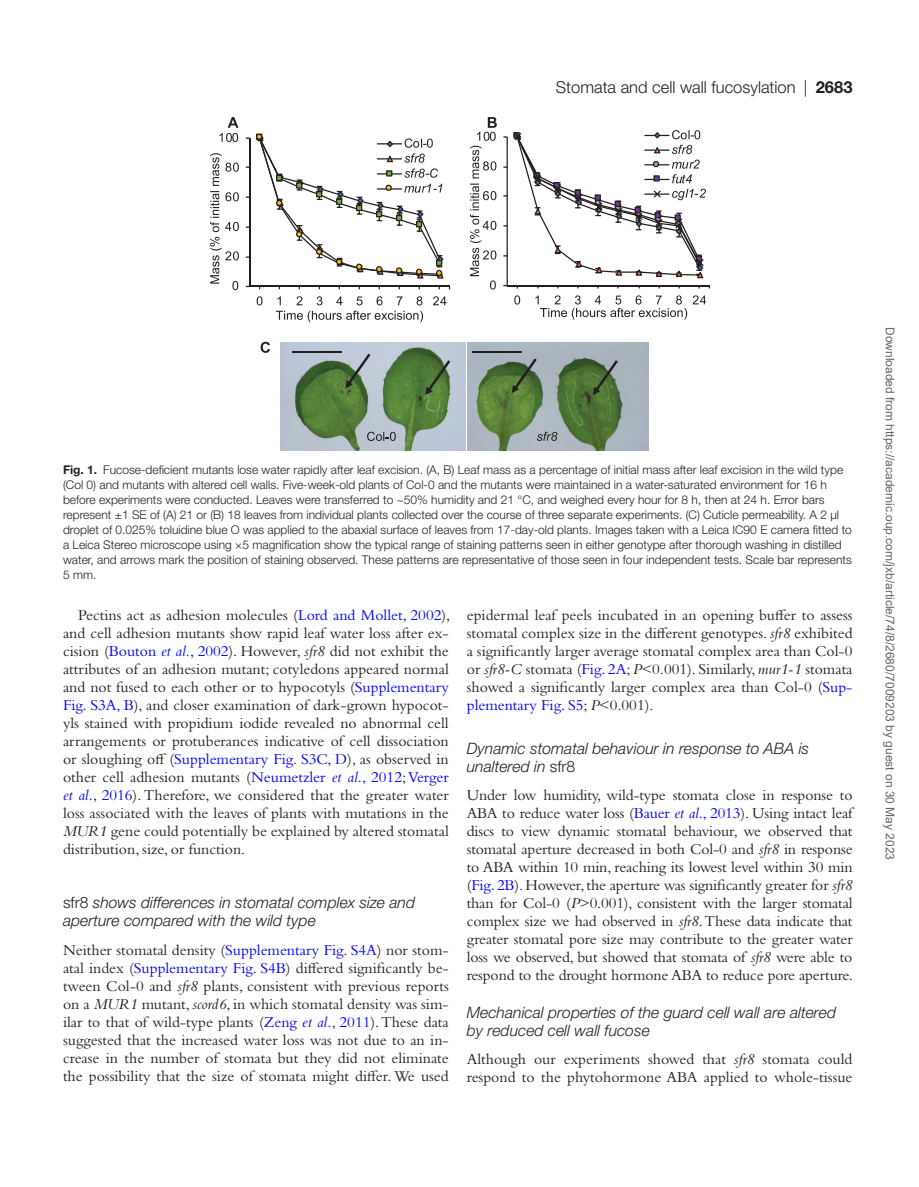
<style>
.page{position:relative;width:919px;height:1187px;background:#fff}
.page>*{position:absolute;margin:0;border:0;box-sizing:border-box;transform-origin:0 0}
.t1{font:300 16.5px "Helvetica Neue LT Std";color:#231f20}
.t2{font:15.75px/18px "Bembo Std";color:#231f20;text-align:justify}
.t3{font:italic 300 15.75px/18px "Helvetica Neue LT Std";color:#231f20}
.t4{font:300 12px/15px "Helvetica Neue LT Std";color:#231f20}
.t5{font:12px "Arial";color:#666}
.s1{font-weight:700}
.s2{color:#00f}
.s3{font-style:italic;color:#00f}
.s4{font-style:italic}
.s5{font-style:normal}
</style>
<div class="page">
<svg style="left:260px;top:342px;width:10px;height:11px"></svg>
<img style="left:468px;top:343px;width:180px;height:107px">
<img style="left:280px;top:343px;width:186px;height:107px">
<hr style="left:472px;top:351px;width:50px;height:2px;background:#231f20">
<hr style="left:292px;top:351px;width:50px;height:2px;background:#231f20">
<svg style="left:537px;top:431px;width:20px;height:10px"></svg>
<svg style="left:367px;top:431px;width:29px;height:10px"></svg>
<svg style="left:345px;top:353px;width:25px;height:35px"></svg>
<svg style="left:425px;top:360px;width:25px;height:35px"></svg>
<svg style="left:593px;top:360px;width:25px;height:35px"></svg>
<svg style="left:511px;top:358px;width:25px;height:35px"></svg>
<hr style="left:249px;top:138px;width:1px;height:148px;background:#231f20">
<hr style="left:249px;top:286px;width:200px;height:1px;background:#231f20">
<svg style="left:219px;top:117px;width:19px;height:25px"></svg>
<svg style="left:256px;top:296px;width:6px;height:9px"></svg>
<svg style="left:433px;top:296px;width:13px;height:9px"></svg>
<svg style="left:210px;top:153px;width:29px;height:137px"></svg>
<svg style="left:276px;top:296px;width:147px;height:26px"></svg>
<svg style="left:256px;top:134px;width:187px;height:144px"></svg>
<hr style="left:506px;top:137px;width:2px;height:148px;background:#231f20">
<hr style="left:507px;top:285px;width:202px;height:1px;background:#231f20">
<svg style="left:514px;top:295px;width:6px;height:9px"></svg>
<svg style="left:470px;top:117px;width:26px;height:172px"></svg>
<svg style="left:535px;top:295px;width:171px;height:24px"></svg>
<svg style="left:513px;top:130px;width:193px;height:148px"></svg>
<p class="t1" style="left:556px;top:77px;width:298px">Stomata and cell wall fucosylation | <span class="s1">2683</span></p>
<p class="t4" style="left:63px;top:462px;width:790px"><span class="s1">Fig. 1.</span> Fucose-deficient mutants lose water rapidly after leaf excision. (A, B) Leaf mass as a percentage of initial mass after leaf excision in the wild type (Col 0) and mutants with altered cell walls. Five-week-old plants of Col-0 and the mutants were maintained in a water-saturated environment for 16 h before experiments were conducted. Leaves were transferred to ~50% humidity and 21 °C, and weighed every hour for 8 h, then at 24 h. Error bars represent ±1 SE of (A) 21 or (B) 18 leaves from individual plants collected over the course of three separate experiments. (C) Cuticle permeability. A 2 µl droplet of 0.025% toluidine blue O was applied to the abaxial surface of leaves from 17-day-old plants. Images taken with a Leica IC90 E camera fitted to a Leica Stereo microscope using ×5 magnification show the typical range of staining patterns seen in either genotype after thorough washing in distilled water, and arrows mark the position of staining observed. These patterns are representative of those seen in four independent tests. Scale bar represents 5 mm.</p>
<p class="t2" style="left:63px;top:605px;width:389px;text-indent:15px">Pectins act as adhesion molecules (<span class="s2">Lord and Mollet, 2002</span>), and cell adhesion mutants show rapid leaf water loss after ex&shy;cision (<span class="s2">Bouton</span> <span class="s3">et al.</span><span class="s2">, 2002</span>). However, <span class="s4">sfr8</span> did not exhibit the attributes of an adhesion mutant; cotyledons appeared normal and not fused to each other or to hypocotyls (<span class="s2">Supplementary Fig. S3A, B</span>), and closer examination of dark-grown hypocot&shy;yls stained with propidium iodide revealed no abnormal cell arrangements or protuberances indicative of cell dissociation or sloughing off (<span class="s2">Supplementary Fig. S3C, D</span>), as observed in other cell adhesion mutants (<span class="s2">Neumetzler</span> <span class="s3">et al.</span><span class="s2">, 2012</span>; <span class="s2">Verger </span><span class="s3">et al.</span><span class="s2">, 2016</span>). Therefore, we considered that the greater water loss associated with the leaves of plants with mutations in the <span class="s4">MUR1</span> gene could potentially be explained by altered stomatal distribution, size, or function.</p>
<p class="t3" style="left:63px;top:893px;width:353px"><span class="s5">sfr8</span> shows differences in stomatal complex size and aperture compared with the wild type</p>
<p class="t2" style="left:63px;top:940px;width:387px">Neither stomatal density (<span class="s2">Supplementary Fig. S4A</span>) nor stom&shy;atal index (<span class="s2">Supplementary Fig. S4B</span>) differed significantly be&shy;tween Col-0 and <span class="s4">sfr8</span> plants, consistent with previous reports on a <span class="s4">MUR1</span> mutant, <span class="s4">scord6</span>, in which stomatal density was sim&shy;ilar to that of wild-type plants (<span class="s2">Zeng</span> <span class="s3">et al.</span><span class="s2">, 2011</span>). These data suggested that the increased water loss was not due to an in&shy;crease in the number of stomata but they did not eliminate the possibility that the size of stomata might differ. We used</p>
<p class="t2" style="left:467px;top:605px;width:387px">epidermal leaf peels incubated in an opening buffer to assess stomatal complex size in the different genotypes. <span class="s4">sfr8</span> exhibited a significantly larger average stomatal complex area than Col-0 or <span class="s4">sfr8-C</span> stomata (<span class="s2">Fig. 2A</span>; <span class="s4">P</span>&lt;0.001). Similarly, <span class="s4">mur1-1</span> stomata showed a significantly larger complex area than Col-0 (<span class="s2">Sup&shy;plementary Fig. S5</span>; <span class="s4">P</span>&lt;0.001).</p>
<p class="t3" style="left:467px;top:738px;width:344px">Dynamic stomatal behaviour in response to ABA is unaltered in <span class="s5">sfr8</span></p>
<p class="t2" style="left:467px;top:785px;width:387px">Under low humidity, wild-type stomata close in response to ABA to reduce water loss (<span class="s2">Bauer</span> <span class="s3">et al.</span><span class="s2">, 2013</span>). Using intact leaf discs to view dynamic stomatal behaviour, we observed that stomatal aperture decreased in both Col-0 and <span class="s4">sfr8</span> in response to ABA within 10 min, reaching its lowest level within 30 min (<span class="s2">Fig. 2B</span>). However, the aperture was significantly greater for <span class="s4">sfr8 </span>than for Col-0 (<span class="s4">P</span>&gt;0.001), consistent with the larger stomatal complex size we had observed in <span class="s4">sfr8</span>. These data indicate that greater stomatal pore size may contribute to the greater water loss we observed, but showed that stomata of <span class="s4">sfr8</span> were able to respond to the drought hormone ABA to reduce pore aperture.</p>
<p class="t3" style="left:467px;top:1002px;width:371px">Mechanical properties of the guard cell wall are altered by reduced cell wall fucose</p>
<p class="t2" style="left:467px;top:1050px;width:387px">Although our experiments showed that <span class="s4">sfr8</span> stomata could respond to the phytohormone ABA applied to whole-tissue</p>
<p class="t5" style="left:894px;top:327px;width:534px;rotate:90deg">Downloaded from https://academic.oup.com/jxb/article/74/8/2680/7009203 by guest on 30 May 2023</p>
</div>
